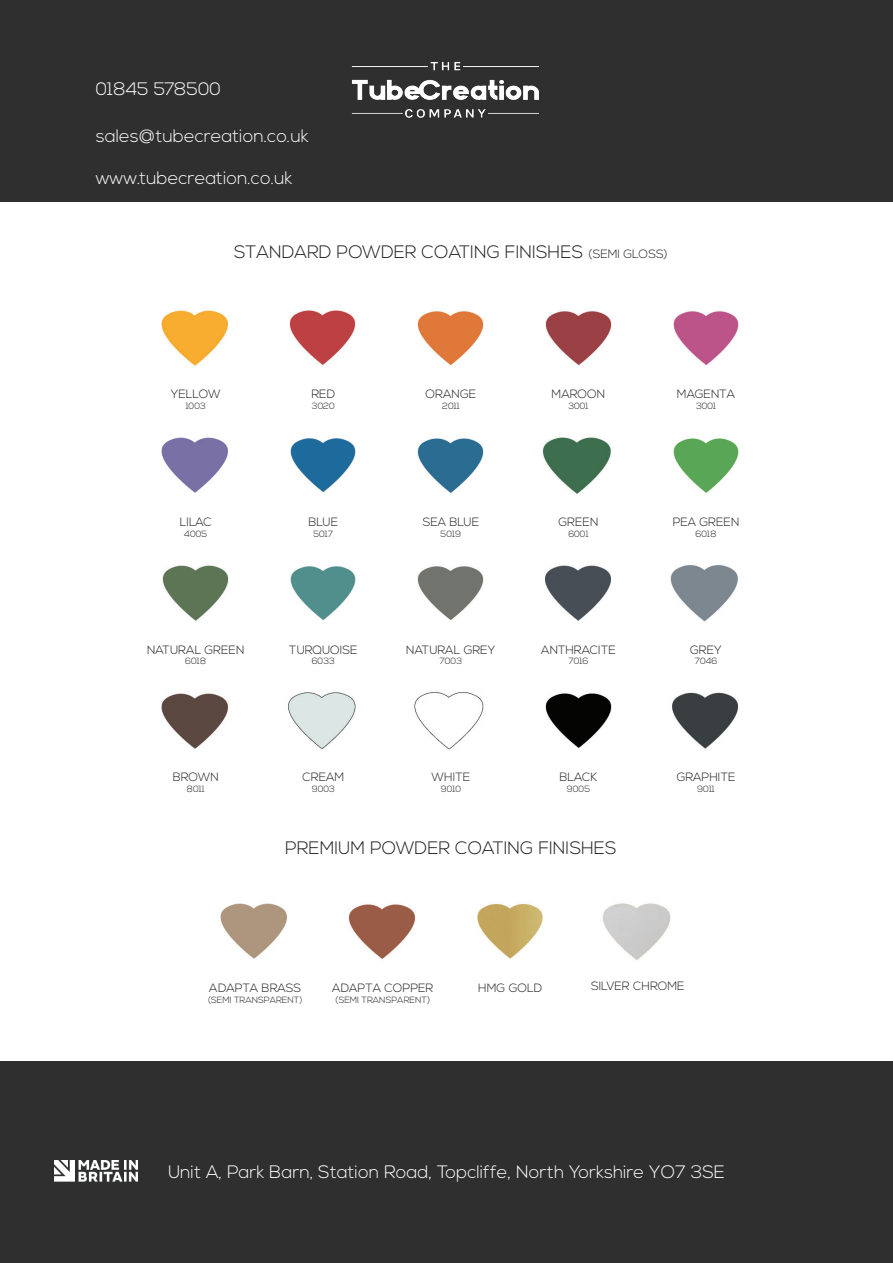
<style>
.page{position:relative;width:893px;height:1263px;background:#fff}
.page>*{position:absolute;margin:0;border:0;box-sizing:border-box;transform-origin:0 0}
.t1{font:300 18px "Nexa";color:#fff}
.t2{font:300 18px "Nexa";color:#231f20}
.t3{font:300 12px "Nexa";color:#231f20}
.t4{font:300 9px "Nexa";color:#231f20}
.s1{font-size:12px}
</style>
<div class="page">
<img style="left:162px;top:565px;width:67px;height:56px">
<img style="left:673px;top:438px;width:66px;height:55px">
<img style="left:543px;top:437px;width:68px;height:57px">
<img style="left:161px;top:437px;width:67px;height:56px">
<img style="left:417px;top:438px;width:67px;height:55px">
<img style="left:290px;top:438px;width:66px;height:55px">
<img style="left:545px;top:311px;width:67px;height:55px">
<img style="left:289px;top:310px;width:67px;height:55px">
<img style="left:417px;top:311px;width:67px;height:55px">
<img style="left:161px;top:310px;width:67px;height:56px">
<img style="left:673px;top:311px;width:66px;height:55px">
<img style="left:290px;top:566px;width:66px;height:54px">
<img style="left:417px;top:566px;width:67px;height:55px">
<img style="left:545px;top:565px;width:66px;height:56px">
<img style="left:670px;top:565px;width:68px;height:57px">
<img style="left:161px;top:693px;width:67px;height:56px">
<img style="left:288px;top:692px;width:68px;height:57px">
<img style="left:414px;top:692px;width:70px;height:58px">
<img style="left:545px;top:693px;width:67px;height:55px">
<img style="left:672px;top:692px;width:66px;height:57px">
<img style="left:220px;top:903px;width:67px;height:56px">
<img style="left:349px;top:904px;width:66px;height:55px">
<img style="left:477px;top:903px;width:66px;height:56px">
<img style="left:602px;top:903px;width:69px;height:57px">
<div style="left:0;top:1061px;width:893px;height:202px;background:#2e2f2e"></div>
<div style="left:0;top:0;width:893px;height:202px;background:#2e2f2e"></div>
<img style="left:351px;top:62px;width:188px;height:56px">
<img style="left:54px;top:1160px;width:83px;height:21px">
<p class="t1" style="left:96px;top:78px;width:127px">01845 578500</p>
<p class="t1" style="left:96px;top:125px;width:214px">sales@tubecreation.co.uk</p>
<p class="t1" style="left:96px;top:168px;width:198px">www.tubecreation.co.uk</p>
<p class="t2" style="left:234px;top:242px;width:435px">STANDARD POWDER COATING FINISHES <span class="s1">(SEMI GLOSS)</span></p>
<p class="t3" style="left:171px;top:387px;width:51px">YELLOW</p>
<p class="t4" style="left:186px;top:401px;width:22px">1003</p>
<p class="t3" style="left:180px;top:515px;width:33px">LILAC</p>
<p class="t4" style="left:184px;top:529px;width:25px">4005</p>
<p class="t3" style="left:311px;top:387px;width:25px">RED</p>
<p class="t4" style="left:312px;top:401px;width:24px">3020</p>
<p class="t3" style="left:308px;top:515px;width:31px">BLUE</p>
<p class="t4" style="left:313px;top:529px;width:21px">5017</p>
<p class="t3" style="left:426px;top:387px;width:52px">ORANGE</p>
<p class="t4" style="left:442px;top:401px;width:19px">2011</p>
<p class="t3" style="left:423px;top:515px;width:58px">SEA BLUE</p>
<p class="t4" style="left:441px;top:529px;width:22px">5019</p>
<p class="t3" style="left:552px;top:387px;width:55px">MAROON</p>
<p class="t4" style="left:568px;top:401px;width:22px">3001</p>
<p class="t3" style="left:558px;top:515px;width:41px">GREEN</p>
<p class="t4" style="left:568px;top:529px;width:22px">6001</p>
<p class="t3" style="left:677px;top:387px;width:60px">MAGENTA</p>
<p class="t4" style="left:696px;top:401px;width:22px">3001</p>
<p class="t3" style="left:673px;top:515px;width:68px">PEA GREEN</p>
<p class="t4" style="left:696px;top:529px;width:22px">6018</p>
<p class="t3" style="left:147px;top:643px;width:99px">NATURAL GREEN</p>
<p class="t4" style="left:185px;top:656px;width:22px">6018</p>
<p class="t3" style="left:289px;top:643px;width:70px">TURQUOISE</p>
<p class="t4" style="left:312px;top:656px;width:25px">6033</p>
<p class="t3" style="left:406px;top:643px;width:91px">NATURAL GREY</p>
<p class="t4" style="left:440px;top:656px;width:24px">7003</p>
<p class="t3" style="left:541px;top:643px;width:76px">ANTHRACITE</p>
<p class="t4" style="left:568px;top:656px;width:22px">7016</p>
<p class="t3" style="left:173px;top:770px;width:48px">BROWN</p>
<p class="t4" style="left:187px;top:784px;width:19px">8011</p>
<p class="t3" style="left:302px;top:770px;width:43px">CREAM</p>
<p class="t4" style="left:312px;top:784px;width:25px">9003</p>
<p class="t3" style="left:432px;top:770px;width:40px">WHITE</p>
<p class="t4" style="left:441px;top:784px;width:22px">9010</p>
<p class="t3" style="left:560px;top:770px;width:39px">BLACK</p>
<p class="t4" style="left:567px;top:784px;width:25px">9005</p>
<p class="t2" style="left:285px;top:837px;width:333px">PREMIUM POWDER COATING FINISHES</p>
<p class="t3" style="left:690px;top:643px;width:33px">GREY</p>
<p class="t4" style="left:695px;top:656px;width:24px">7046</p>
<p class="t3" style="left:677px;top:770px;width:60px">GRAPHITE</p>
<p class="t4" style="left:697px;top:784px;width:19px">9011</p>
<p class="t3" style="left:209px;top:981px;width:93px">ADAPTA BRASS</p>
<p class="t4" style="left:208px;top:994px;width:96px">(SEMI TRANSPARENT)</p>
<p class="t3" style="left:332px;top:981px;width:103px">ADAPTA COPPER</p>
<p class="t4" style="left:335px;top:994px;width:96px">(SEMI TRANSPARENT)</p>
<p class="t3" style="left:478px;top:981px;width:66px">HMG GOLD</p>
<p class="t3" style="left:591px;top:978px;width:95px">SILVER CHROME</p>
<p class="t1" style="left:168px;top:1161px;width:558px">Unit A, Park Barn, Station Road, Topcliffe, North Yorkshire YO7 3SE</p>
</div>
